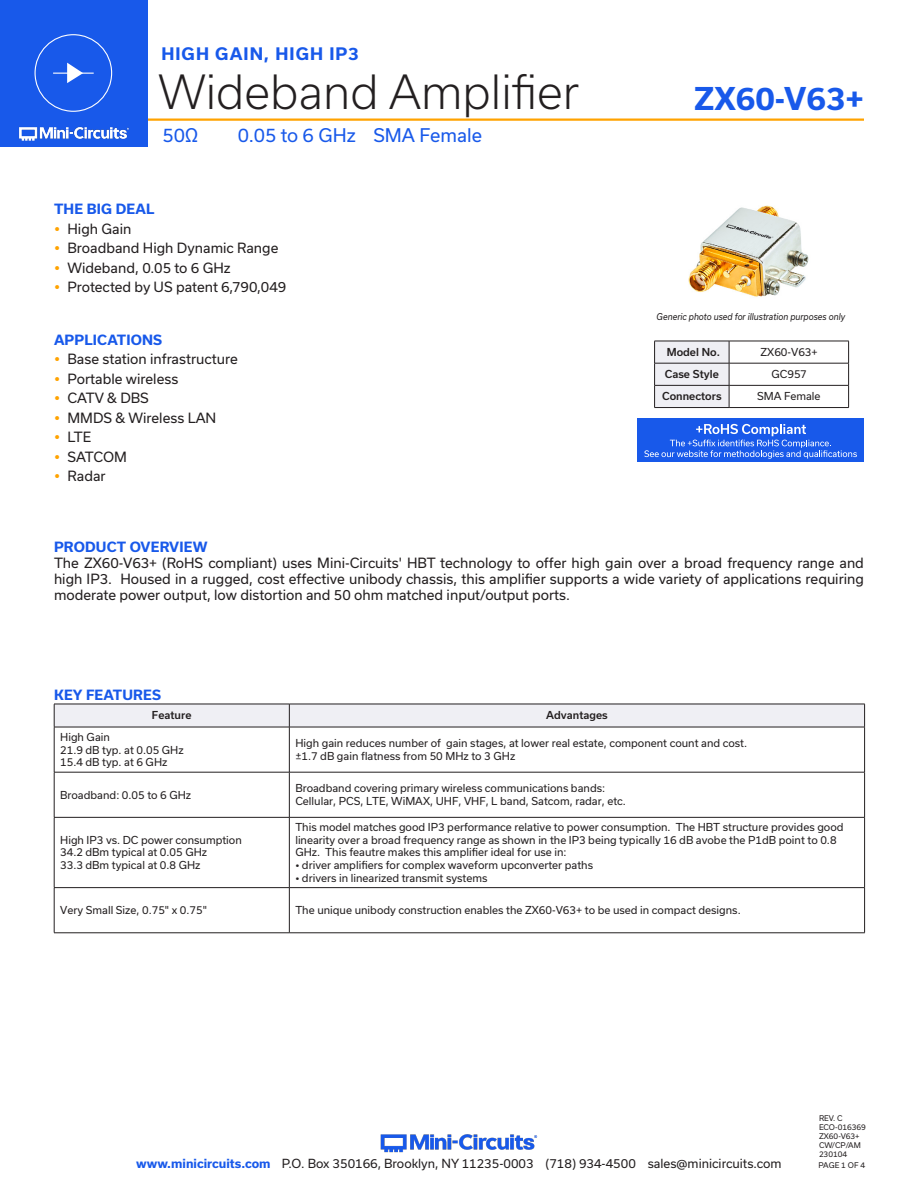
<style>
.page{position:relative;width:918px;height:1188px;background:#fff}
.page>*{position:absolute;margin:0;border:0;box-sizing:border-box;transform-origin:0 0}
.t1{font:300 45px "Usual";color:#231f20}
.t2{font:700 30px "Usual";color:#1859ea}
.t3{font:18px "Usual";color:#1859ea}
.t4{font:700 16.5px "Usual";letter-spacing:.065em;color:#1859ea}
.Regular_Copy{font:13.5px/16.2px "Usual";color:#231f20;text-align:justify}
.Blue_Headers{font:700 13.5px "Usual";letter-spacing:.015em;color:#1859ea}
.t5{font:12px "Usual";color:#231f20}
.Table_Body_Left_Just{font:10.5px/12.6px "Usual";color:#231f20}
.Table_Header_Center{font:500 10.5px "Usual";color:#231f20}
.Table_Header_Center-2{font:10.5px "Usual";color:#231f20}
.t6{font:italic 9px "Usual";color:#231f20;scale:.9 1}
.Revision{font:7.5px "Usual";color:#231f20}
.s1{font-weight:700;color:#1859ea}
</style>
<div class="page">
<hr style="left:129px;top:118px;width:735px;height:3px;background:#ffa300">
<div style="left:0;top:0;width:147px;height:147px;background:#1859ea"></div>
<hr style="left:917px;top:0;width:1px;height:147px;background:#1859ea">
<img style="left:19px;top:126px;width:110px;height:15px">
<div style="left:35px;top:34px;width:77px;height:78px;border:1px solid #fff;border-radius:50%"></div>
<hr style="left:53px;top:73px;width:41px;height:1px;background:#fff">
<svg style="left:67px;top:63px;width:16px;height:20px"></svg>
<img style="left:380px;top:1134px;width:158px;height:19px">
<svg style="left:54px;top:704px;width:811px;height:23px"></svg>
<hr style="left:54px;top:727px;width:235px;height:1px;background:#231f20">
<hr style="left:54px;top:727px;width:1px;height:45px;background:#231f20">
<hr style="left:289px;top:727px;width:576px;height:1px;background:#231f20">
<hr style="left:289px;top:727px;width:1px;height:45px;background:#231f20">
<hr style="left:864px;top:727px;width:1px;height:45px;background:#231f20">
<hr style="left:54px;top:772px;width:235px;height:1px;background:#231f20">
<hr style="left:54px;top:772px;width:1px;height:45px;background:#231f20">
<hr style="left:289px;top:772px;width:576px;height:1px;background:#231f20">
<hr style="left:289px;top:772px;width:1px;height:45px;background:#231f20">
<hr style="left:864px;top:772px;width:1px;height:45px;background:#231f20">
<hr style="left:54px;top:817px;width:235px;height:1px;background:#231f20">
<hr style="left:54px;top:818px;width:1px;height:69px;background:#231f20">
<hr style="left:289px;top:817px;width:576px;height:1px;background:#231f20">
<hr style="left:289px;top:818px;width:1px;height:69px;background:#231f20">
<hr style="left:864px;top:818px;width:1px;height:69px;background:#231f20">
<hr style="left:54px;top:887px;width:235px;height:1px;background:#231f20">
<hr style="left:54px;top:888px;width:1px;height:45px;background:#231f20">
<hr style="left:289px;top:887px;width:576px;height:1px;background:#231f20">
<hr style="left:289px;top:888px;width:1px;height:45px;background:#231f20">
<hr style="left:864px;top:888px;width:1px;height:45px;background:#231f20">
<hr style="left:54px;top:933px;width:235px;height:1px;background:#231f20">
<hr style="left:289px;top:933px;width:576px;height:1px;background:#231f20">
<div style="left:638px;top:418px;width:226px;height:44px;background:#1859ea"></div>
<svg style="left:644px;top:424px;width:213px;height:35px"></svg>
<hr style="left:729px;top:341px;width:120px;height:1px;background:#231f20">
<hr style="left:729px;top:363px;width:120px;height:1px;background:#231f20">
<hr style="left:729px;top:385px;width:120px;height:1px;background:#231f20">
<svg style="left:848px;top:341px;width:1px;height:66px"></svg>
<hr style="left:729px;top:407px;width:120px;height:1px;background:#231f20">
<svg style="left:654px;top:341px;width:76px;height:67px"></svg>
<hr style="left:654px;top:363px;width:75px;height:1px;background:#231f20">
<hr style="left:654px;top:385px;width:75px;height:1px;background:#231f20">
<hr style="left:654px;top:407px;width:75px;height:1px;background:#231f20">
<img style="left:688px;top:205px;width:121px;height:92px">
<h3 class="t4" style="left:161px;top:45px;width:199px">HIGH GAIN, HIGH IP3</h3>
<h1 class="t1" style="left:158px;top:67px;width:422px">Wideband Amplifier</h1>
<h3 class="t3" style="left:163px;top:125px;width:37px">50Ω</h3>
<h3 class="t3" style="left:238px;top:125px;width:246px">0.05 to 6 GHz SMA Female</h3>
<p class="Blue_Headers" style="left:54px;top:202px;width:102px">THE BIG DEAL</p>
<p class="Regular_Copy" style="left:68px;top:221px;width:66px">High Gain</p>
<p class="Regular_Copy" style="left:68px;top:240px;width:212px">Broadband High Dynamic Range</p>
<p class="Regular_Copy" style="left:68px;top:260px;width:165px">Wideband, 0.05 to 6 GHz</p>
<p class="Regular_Copy" style="left:68px;top:279px;width:220px">Protected by US patent 6,790,049</p>
<p class="Blue_Headers" style="left:54px;top:332px;width:110px">APPLICATIONS</p>
<p class="Regular_Copy" style="left:68px;top:351px;width:172px">Base station infrastructure</p>
<p class="Regular_Copy" style="left:68px;top:371px;width:112px">Portable wireless</p>
<p class="Regular_Copy" style="left:68px;top:390px;width:83px">CATV &amp; DBS</p>
<p class="Regular_Copy" style="left:68px;top:410px;width:150px">MMDS &amp; Wireless LAN</p>
<p class="Regular_Copy" style="left:68px;top:429px;width:25px">LTE</p>
<p class="Regular_Copy" style="left:68px;top:449px;width:61px">SATCOM</p>
<p class="Regular_Copy" style="left:68px;top:468px;width:40px">Radar</p>
<h2 class="t2" style="left:694px;top:81px;width:171px">ZX60-V63+</h2>
<p class="t6" style="left:657px;top:312px;width:211px">Generic photo used for illustration purposes only</p>
<p class="Table_Header_Center" style="left:667px;top:346px;width:55px">Model No.</p>
<p class="Table_Header_Center-2" style="left:760px;top:346px;width:59px">ZX60-V63+</p>
<p class="Table_Header_Center" style="left:665px;top:368px;width:55px">Case Style</p>
<p class="Table_Body_Left_Just" style="left:772px;top:368px;width:37px">GC957</p>
<p class="Table_Header_Center" style="left:662px;top:390px;width:61px">Connectors</p>
<p class="Table_Body_Left_Just" style="left:757px;top:390px;width:65px">SMA Female</p>
<p class="Blue_Headers" style="left:54px;top:539px;width:155px">PRODUCT OVERVIEW</p>
<p class="Regular_Copy" style="left:54px;top:555px;width:812px">The ZX60-V63+ (RoHS compliant) uses Mini-Circuits' HBT technology to offer high gain over a broad frequency range and high IP3. Housed in a rugged, cost effective unibody chassis, this amplifier supports a wide variety of applications requiring moderate power output, low distortion and 50 ohm matched input/output ports.</p>
<p class="Blue_Headers" style="left:54px;top:687px;width:108px">KEY FEATURES</p>
<p class="Table_Header_Center" style="left:152px;top:709px;width:41px">Feature</p>
<p class="Table_Header_Center" style="left:546px;top:709px;width:63px">Advantages</p>
<p class="Table_Body_Left_Just" style="left:60px;top:731px;width:51px">High Gain</p>
<p class="Table_Body_Left_Just" style="left:60px;top:743px;width:125px">21.9 dB typ. at 0.05 GHz</p>
<p class="Table_Body_Left_Just" style="left:60px;top:756px;width:109px">15.4 dB typ. at 6 GHz</p>
<p class="Table_Body_Left_Just" style="left:60px;top:788px;width:133px">Broadband: 0.05 to 6 GHz</p>
<p class="Table_Body_Left_Just" style="left:60px;top:834px;width:183px">High IP3 vs. DC power consumption</p>
<p class="Table_Body_Left_Just" style="left:60px;top:846px;width:148px">34.2 dBm typical at 0.05 GHz</p>
<p class="Table_Body_Left_Just" style="left:60px;top:859px;width:142px">33.3 dBm typical at 0.8 GHz</p>
<p class="Table_Body_Left_Just" style="left:295px;top:737px;width:453px">High gain reduces number of gain stages, at lower real estate, component count and cost.</p>
<p class="Table_Body_Left_Just" style="left:295px;top:750px;width:221px">±1.7 dB gain flatness from 50 MHz to 3 GHz</p>
<p class="Table_Body_Left_Just" style="left:295px;top:782px;width:311px">Broadband covering primary wireless communications bands:</p>
<p class="Table_Body_Left_Just" style="left:295px;top:795px;width:332px">Cellular, PCS, LTE, WiMAX, UHF, VHF, L band, Satcom, radar, etc.</p>
<p class="Table_Body_Left_Just" style="left:295px;top:821px;width:550px">This model matches good IP3 performance relative to power consumption. The HBT structure provides good linearity over a broad frequency range as shown in the IP3 being typically 16 dB avobe the P1dB point to 0.8<br>GHz. This feautre makes this amplifier ideal for use in:</p>
<p class="Table_Body_Left_Just" style="left:295px;top:859px;width:299px">• driver amplifiers for complex waveform upconverter paths</p>
<p class="Table_Body_Left_Just" style="left:295px;top:871px;width:194px">• drivers in linearized transmit systems</p>
<p class="Table_Body_Left_Just" style="left:60px;top:904px;width:148px">Very Small Size, 0.75" x 0.75"</p>
<p class="Table_Body_Left_Just" style="left:295px;top:904px;width:447px">The unique unibody construction enables the ZX60-V63+ to be used in compact designs.</p>
<p class="Revision" style="left:819px;top:1114px;width:25px">REV. C</p>
<p class="Revision" style="left:819px;top:1123px;width:48px">ECO-016369</p>
<p class="Revision" style="left:819px;top:1132px;width:42px">ZX60-V63+</p>
<p class="Revision" style="left:819px;top:1141px;width:43px">CW/CP/AM</p>
<p class="Revision" style="left:819px;top:1150px;width:30px">230104</p>
<p class="t5" style="left:136px;top:1157px;width:647px"><span class="s1">www.minicircuits.com</span> P.O. Box 350166, Brooklyn, NY 11235-0003 (718) 934-4500 sales@minicircuits.com</p>
<p class="Revision" style="left:819px;top:1161px;width:48px">PAGE 1 OF 4</p>
</div>
